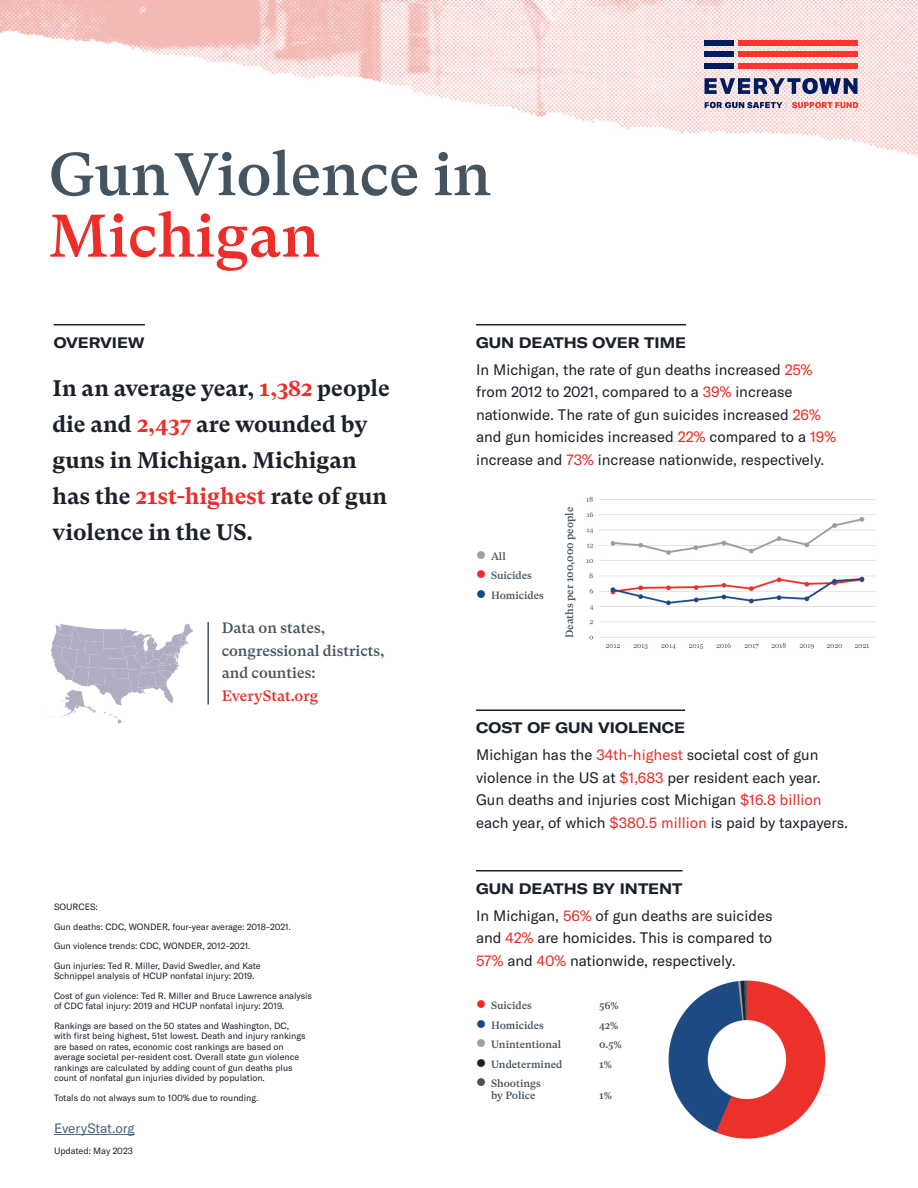
<style>
.page{position:relative;width:918px;height:1188px;background:#fff}
.page>*{position:absolute;margin:0;border:0;box-sizing:border-box;transform-origin:0 0}
.t1{font:500 60px/61.5px "GT Super Text";letter-spacing:-.005em;color:#45545f}
.Intro{font:700 22.5px/36px "GT Super Text";color:#1b212a}
.Body_Copy_Super_Text{font:15px/22.5px "GT America";color:#1b212a}
.callout_2{font:500 15px/22.5px "GT Super Text";color:#45545f}
.subhead{font:700 expanded 15px "GT America";color:#1b212a}
.t2{font:13.5px "GT America";letter-spacing:-.005em;color:#48637e}
.legend{font:500 10.5px/12px "GT Super Text";color:#45545f}
.X-axis_bar_label{font:500 10.5px "GT Super Text";color:#45545f}
.mouse_type{font:9px/10.5px "GT America";color:#1b212a}
.s1{color:#ec2d29}
.s2{color:#979fa2}
.s3{color:#154b83}
.s4{color:#1b212a}
</style>
<div class="page">
<hr style="left:54px;top:1134px;width:81px;height:1px;background:#48637e">
<hr style="left:476px;top:324px;width:210px;height:1px;background:#1b212a">
<hr style="left:476px;top:709px;width:209px;height:2px;background:#1b212a">
<hr style="left:476px;top:870px;width:207px;height:1px;background:#1b212a">
<img style="left:586px;top:496px;width:290px;height:153px">
<img style="left:668px;top:980px;width:158px;height:159px">
<hr style="left:54px;top:324px;width:91px;height:1px;background:#1b212a">
<img style="left:0;top:0;width:918px;height:157px">
<hr style="left:207px;top:622px;width:2px;height:83px;background:#45545f">
<svg style="left:43px;top:624px;width:150px;height:100px"></svg>
<div style="left:738px;top:63px;width:120px;height:5px;background:#ff352e"></div>
<div style="left:738px;top:52px;width:120px;height:5px;background:#ff352e"></div>
<div style="left:738px;top:40px;width:120px;height:5px;background:#ff352e"></div>
<div style="left:705px;top:63px;width:29px;height:5px;background:#001c60"></div>
<div style="left:705px;top:52px;width:29px;height:5px;background:#001c60"></div>
<div style="left:705px;top:40px;width:29px;height:5px;background:#001c60"></div>
<svg style="left:705px;top:78px;width:153px;height:16px;background:#6e7499"></svg>
<svg style="left:705px;top:102px;width:153px;height:7px"></svg>
<p class="t1" style="left:49px;top:144px;width:444px">Gun Violence in<br><span class="s1">Michigan</span></p>
<p class="subhead" style="left:54px;top:333px;width:93px">OVERVIEW</p>
<p class="Intro" style="left:52px;top:370px;width:339px">In an average year, <span class="s1">1,382</span> people die and <span class="s1">2,437</span> are wounded by guns in Michigan. Michigan has the <span class="s1">21st-highest</span> rate of gun violence in the US.</p>
<p class="callout_2" style="left:222px;top:617px;width:164px">Data on states, congressional districts, and counties:<br><span class="s1">EveryStat.org</span></p>
<p class="mouse_type" style="left:54px;top:902px;width:45px">SOURCES:</p>
<p class="mouse_type" style="left:54px;top:921px;width:239px">Gun deaths: CDC, WONDER, four-year average: 2018–2021.</p>
<p class="mouse_type" style="left:54px;top:941px;width:198px">Gun violence trends: CDC, WONDER, 2012–2021.</p>
<p class="mouse_type" style="left:54px;top:960px;width:208px">Gun injuries: Ted R. Miller, David Swedler, and Kate<br>Schnippel analysis of HCUP nonfatal injury: 2019.</p>
<p class="mouse_type" style="left:54px;top:990px;width:260px">Cost of gun violence: Ted R. Miller and Bruce Lawrence analysis of CDC fatal injury: 2019 and HCUP nonfatal injury: 2019.</p>
<p class="mouse_type" style="left:54px;top:1020px;width:253px">Rankings are based on the 50 states and Washington, DC, with first being highest, 51st lowest. Death and injury rankings are based on rates, economic cost rankings are based on average societal per-resident cost. Overall state gun violence rankings are calculated by adding count of gun deaths plus count of nonfatal gun injuries divided by population.</p>
<p class="mouse_type" style="left:54px;top:1092px;width:206px">Totals do not always sum to 100% due to rounding.</p>
<h3 class="t2" style="left:54px;top:1120px;width:82px">EveryStat.org</h3>
<p class="mouse_type" style="left:54px;top:1145px;width:80px">Updated: May 2023</p>
<p class="subhead" style="left:476px;top:333px;width:212px">GUN DEATHS OVER TIME</p>
<p class="Body_Copy_Super_Text" style="left:476px;top:358px;width:362px">In Michigan, the rate of gun deaths increased <span class="s1">25% </span>from 2012 to 2021, compared to a <span class="s1">39%</span> increase nationwide. The rate of gun suicides increased <span class="s1">26% </span>and gun homicides increased <span class="s1">22%</span> compared to a <span class="s1">19% </span>increase and <span class="s1">73%</span> increase nationwide, respectively.</p>
<p class="legend" style="left:476px;top:550px;width:31px"><span class="s2">●</span> All</p>
<p class="legend" style="left:476px;top:570px;width:57px"><span class="s1">●</span> Suicides</p>
<p class="legend" style="left:476px;top:589px;width:69px"><span class="s3">●</span> Homicides</p>
<p class="X-axis_bar_label" style="left:564px;top:638px;width:132px;rotate:-90deg">Deaths per 100,000 people</p>
<p class="subhead" style="left:476px;top:719px;width:210px">COST OF GUN VIOLENCE</p>
<p class="Body_Copy_Super_Text" style="left:476px;top:744px;width:373px">Michigan has the <span class="s1">34th-highest</span> societal cost of gun violence in the US at <span class="s1">$1,683</span> per resident each year.<br>Gun deaths and injuries cost Michigan <span class="s1">$16.8 billion </span>each year, of which <span class="s1">$380.5 million</span> is paid by taxpayers.</p>
<p class="subhead" style="left:476px;top:879px;width:208px">GUN DEATHS BY INTENT</p>
<p class="Body_Copy_Super_Text" style="left:476px;top:904px;width:298px;text-align:justify">In Michigan, <span class="s1">56%</span> of gun deaths are suicides and <span class="s1">42%</span> are homicides. This is compared to <span class="s1">57%</span> and <span class="s1">40%</span> nationwide, respectively.</p>
<p class="legend" style="left:476px;top:1000px;width:57px"><span class="s1">●</span> Suicides</p>
<p class="legend" style="left:599px;top:1000px;width:21px">56%</p>
<p class="legend" style="left:476px;top:1019px;width:69px"><span class="s3">●</span> Homicides</p>
<p class="legend" style="left:599px;top:1019px;width:21px">42%</p>
<p class="legend" style="left:476px;top:1039px;width:87px"><span class="s2">●</span> Unintentional</p>
<p class="legend" style="left:599px;top:1039px;width:24px">0.5%</p>
<p class="legend" style="left:476px;top:1058px;width:88px"><span class="s4">●</span> Undetermined</p>
<p class="legend" style="left:599px;top:1058px;width:15px">1%</p>
<p class="legend" style="left:491px;top:1078px;width:51px;text-indent:-15px">● Shootings by Police</p>
<p class="legend" style="left:599px;top:1090px;width:15px">1%</p>
</div>
